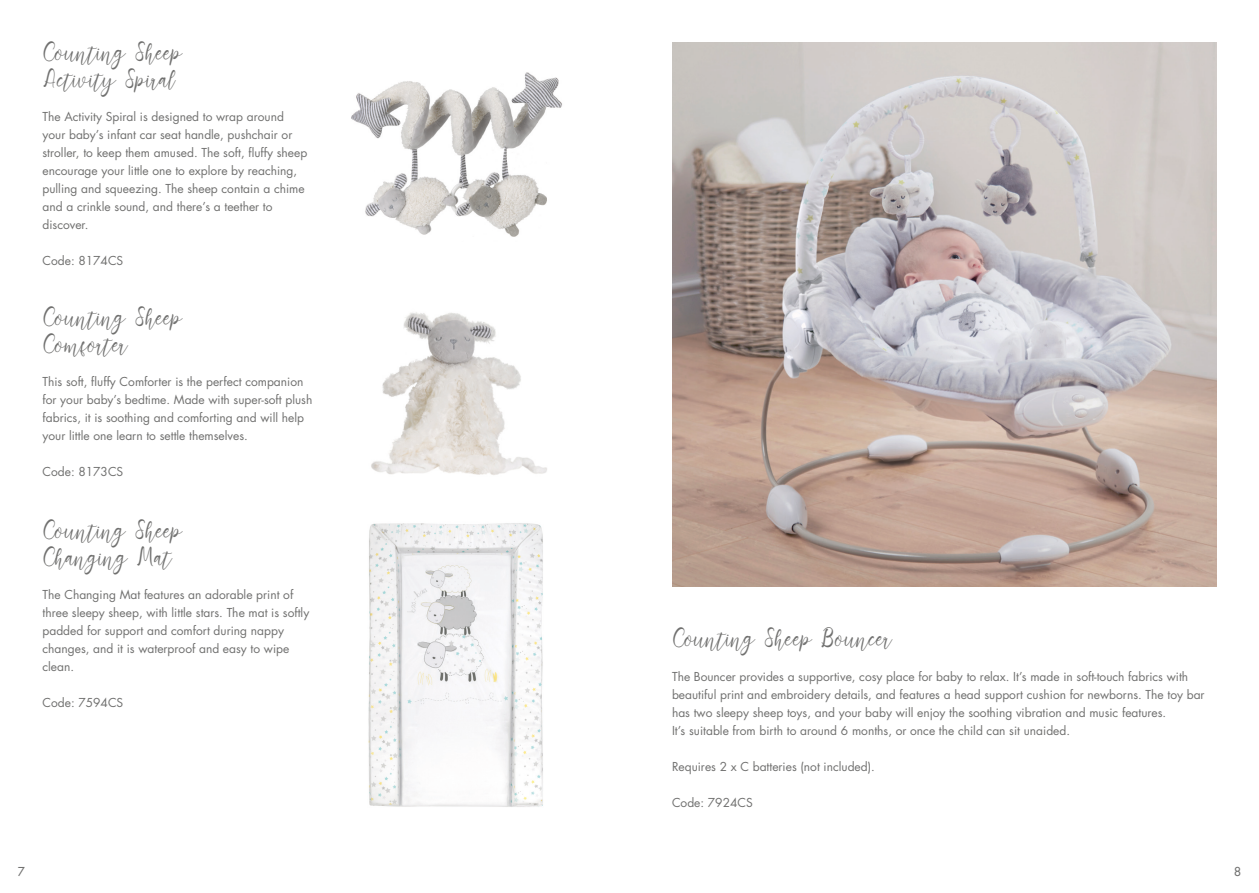
<style>
.page{position:relative;width:1259px;height:893px;background:#fff}
.page>*{position:absolute;margin:0;border:0;box-sizing:border-box;transform-origin:0 0}
.t1{font:24px "Adiescode";color:#70706f}
.t2{font:12px/18px "Futura";color:#70706f}
.t3{font:12px "Futura";color:#70706f}
</style>
<div class="page">
<img style="left:371px;top:312px;width:176px;height:163px">
<img style="left:351px;top:72px;width:211px;height:165px">
<img style="left:368px;top:523px;width:175px;height:284px">
<img style="left:672px;top:43px;width:544px;height:544px">
<p class="t1" style="left:43px;top:37px;width:141px">Counting Sheep</p>
<p class="t1" style="left:43px;top:64px;width:134px">Activity Spiral</p>
<p class="t2" style="left:43px;top:107px;width:266px">The Activity Spiral is designed to wrap around your baby’s infant car seat handle, pushchair or stroller, to keep them amused. The soft, fluffy sheep encourage your little one to explore by reaching, pulling and squeezing. The sheep contain a chime and a crinkle sound, and there’s a teether to discover.</p>
<p class="t2" style="left:43px;top:251px;width:82px">Code: 8174CS</p>
<p class="t1" style="left:43px;top:302px;width:141px">Counting Sheep</p>
<p class="t1" style="left:43px;top:329px;width:87px">Comforter</p>
<p class="t2" style="left:43px;top:373px;width:271px">This soft, fluffy Comforter is the perfect companion for your baby’s bedtime. Made with super-soft plush fabrics, it is soothing and comforting and will help your little one learn to settle themselves.</p>
<p class="t2" style="left:43px;top:463px;width:82px">Code: 8173CS</p>
<p class="t1" style="left:43px;top:515px;width:141px">Counting Sheep</p>
<p class="t1" style="left:43px;top:542px;width:131px">Changing Mat</p>
<p class="t2" style="left:43px;top:585px;width:268px">The Changing Mat features an adorable print of three sleepy sheep, with little stars. The mat is softly padded for support and comfort during nappy changes, and it is waterproof and easy to wipe clean.</p>
<p class="t2" style="left:43px;top:693px;width:82px">Code: 7594CS</p>
<p class="t1" style="left:672px;top:623px;width:221px">Counting Sheep Bouncer</p>
<p class="t2" style="left:672px;top:667px;width:534px">The Bouncer provides a supportive, cosy place for baby to relax. It’s made in soft-touch fabrics with beautiful print and embroidery details, and features a head support cushion for newborns. The toy bar has two sleepy sheep toys, and your baby will enjoy the soothing vibration and music features.</p>
<p class="t2" style="left:672px;top:721px;width:399px">It’s suitable from birth to around 6 months, or once the child can sit unaided.</p>
<p class="t2" style="left:672px;top:757px;width:204px">Requires 2 x C batteries (not included).</p>
<p class="t2" style="left:672px;top:793px;width:82px">Code: 7924CS</p>
<p class="t3" style="left:18px;top:864px;width:8px">7</p>
<p class="t3" style="left:1234px;top:864px;width:8px">8</p>
</div>
